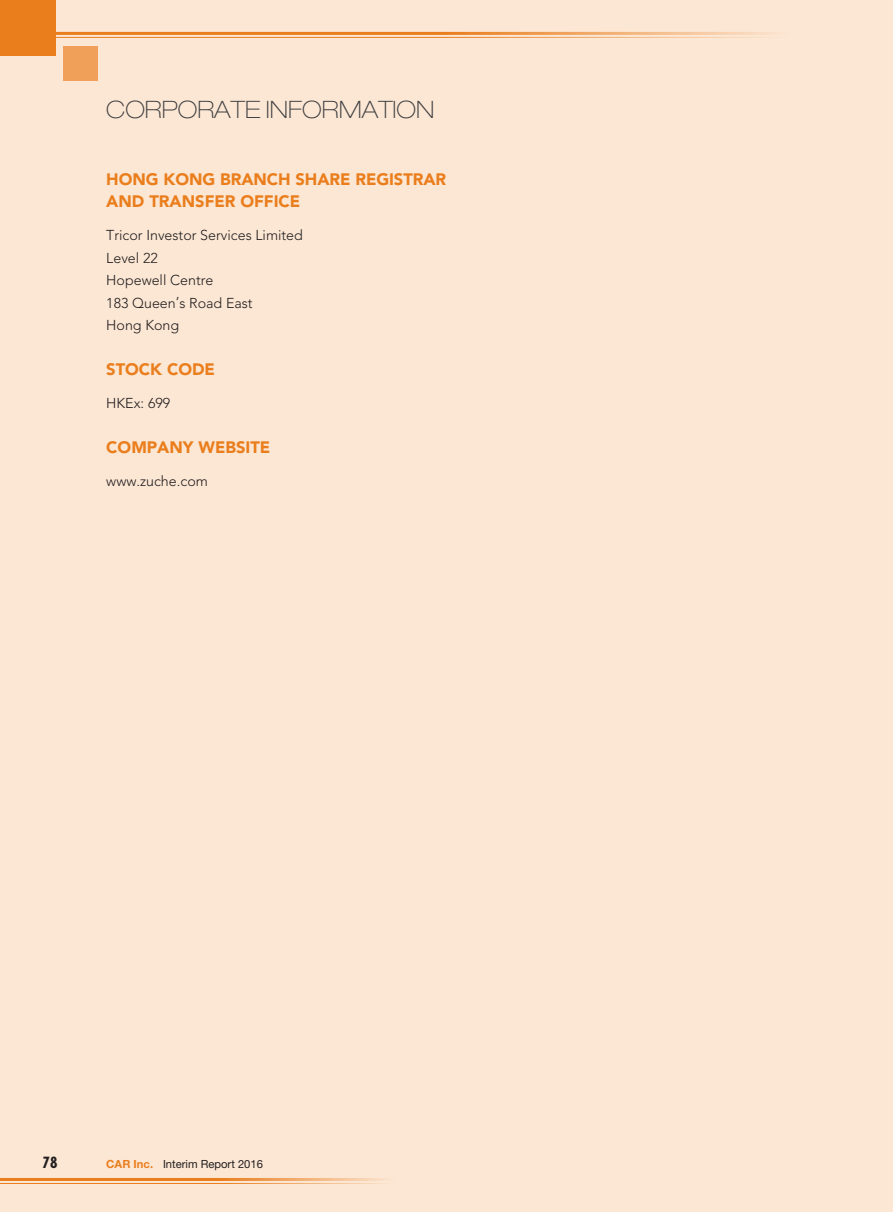
<style>
.page{position:relative;width:893px;height:1212px;background:#fff}
.page>*{position:absolute;margin:0;border:0;box-sizing:border-box;transform-origin:0 0}
.t1{font:100 expanded 24px "Helvetica Neue LT Std";color:#3e3e3f}
._3__標題{font:900 16.5px/22.5px "Avenir LT Std";color:#ea7e1d}
.t2{font:700 condensed 15px "Futura Std";color:#231f20}
._1__內文{font:300 14.25px "Avenir LT Std";color:#231f20}
.t3{font:11.25px "Helvetica Neue LT Std";color:#231f20}
.t4{font:700 11.25px "Helvetica Neue LT Std";color:#ea7e1d}
</style>
<div class="page">
<div style="left:0;top:0;width:892px;height:1212px;background:#fce7d4"></div>
<hr style="left:0;top:1178px;width:425px;height:3px;background:#ea7e1d">
<hr style="left:0;top:1183px;width:425px;height:1px;background:#ea7e1d">
<div style="left:0;top:0;width:55px;height:55px;background:#ea7e1d"></div>
<div style="left:64px;top:47px;width:34px;height:34px;background:#f1a05a"></div>
<hr style="left:0;top:32px;width:850px;height:3px;background:#ea7e1d">
<hr style="left:0;top:37px;width:850px;height:1px;background:#ea7e1d">
<h1 class="t1" style="left:106px;top:95px;width:330px">CORPORATE INFORMATION</h1>
<p class="_3__標題" style="left:106px;top:168px;width:342px">HONG KONG BRANCH SHARE REGISTRAR<br>AND TRANSFER OFFICE</p>
<p class="_1__內文" style="left:106px;top:227px;width:198px">Tricor Investor Services Limited</p>
<p class="_1__內文" style="left:106px;top:250px;width:53px">Level 22</p>
<p class="_1__內文" style="left:106px;top:272px;width:109px">Hopewell Centre</p>
<p class="_1__內文" style="left:106px;top:295px;width:148px">183 Queen’s Road East</p>
<p class="_1__內文" style="left:106px;top:317px;width:74px">Hong Kong</p>
<p class="_3__標題" style="left:106px;top:358px;width:110px">STOCK CODE</p>
<p class="_1__內文" style="left:106px;top:395px;width:65px">HKEx: 699</p>
<p class="_3__標題" style="left:106px;top:436px;width:166px">COMPANY WEBSITE</p>
<p class="_1__內文" style="left:106px;top:473px;width:103px">www.zuche.com</p>
<p class="t2" style="left:43px;top:1153px;width:16px">78</p>
<p class="t4" style="left:106px;top:1157px;width:48px">CAR Inc.</p>
<p class="t3" style="left:163px;top:1157px;width:102px">Interim Report 2016</p>
</div>
